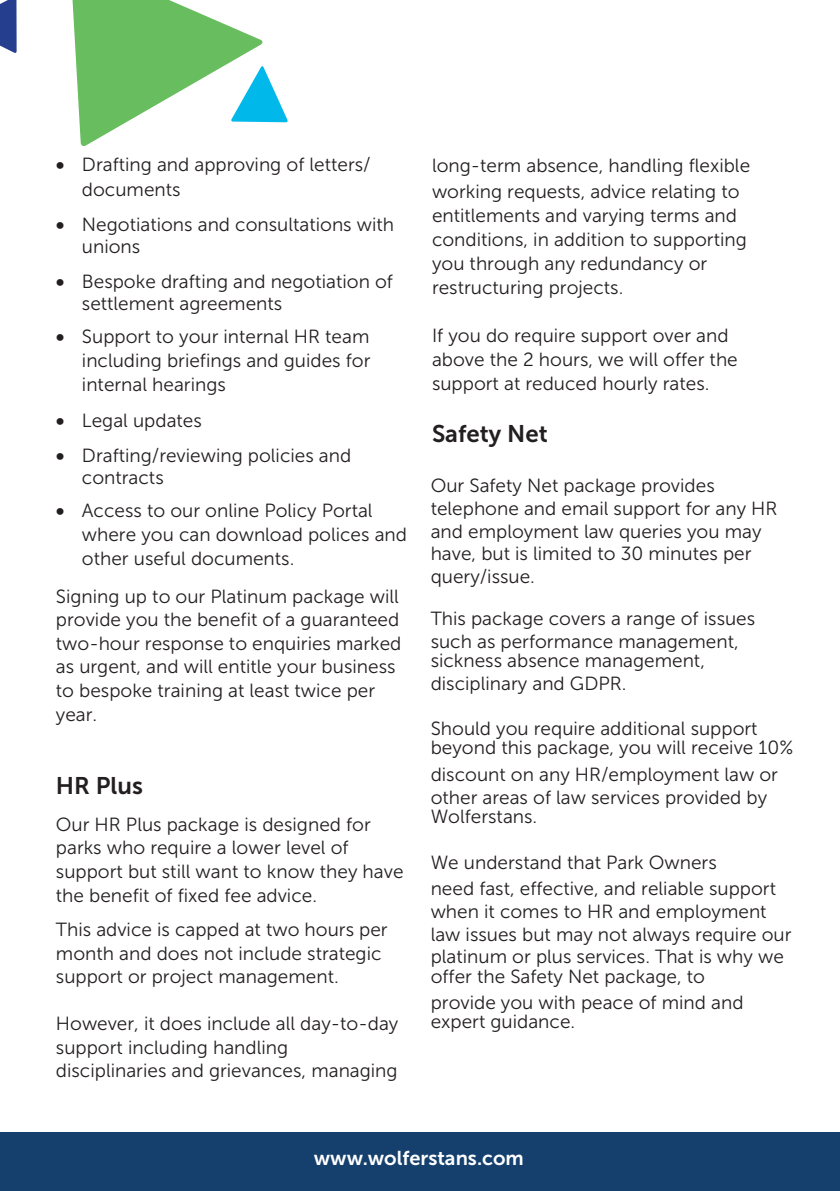
<style>
.page{position:relative;width:840px;height:1191px;background:#fff}
.page>*{position:absolute;margin:0;border:0;box-sizing:border-box;transform-origin:0 0}
.t1{font:24px "Museo Sans 700";color:#231f20}
.t2{font:20px "Museo Sans 700";color:#fff}
.t3{font:19px/23.6px "Museo Sans 300";color:#231f20}
</style>
<div class="page">
<div style="left:0;top:1132px;width:839px;height:59px;background:#15406d"></div>
<svg style="left:72px;top:0;width:216px;height:146px"></svg>
<svg style="left:0;top:0;width:17px;height:53px"></svg>
<p class="t3" style="left:82px;top:153px;width:290px;line-height:24.8px;text-indent:-26px">• Drafting and approving of letters/ documents</p>
<p class="t3" style="left:82px;top:213px;width:313px;line-height:22.2px;text-indent:-26px">• Negotiations and consultations with unions</p>
<p class="t3" style="left:82px;top:271px;width:312px;line-height:21.8px;text-indent:-26px">• Bespoke drafting and negotiation of settlement agreements</p>
<p class="t3" style="left:82px;top:325px;width:290px;text-align:justify;text-indent:-26px">• Support to your internal HR team including briefings and guides for internal hearings</p>
<p class="t3" style="left:56px;top:408px;width:147px">• Legal updates</p>
<p class="t3" style="left:82px;top:444px;width:271px;line-height:22.2px;text-indent:-26px">• Drafting/reviewing policies and contracts</p>
<p class="t3" style="left:82px;top:498px;width:326px;text-indent:-26px">• Access to our online Policy Portal where you can download polices and other useful documents.</p>
<p class="t3" style="left:56px;top:584px;width:347px">Signing up to our Platinum package will provide you the benefit of a guaranteed two-hour response to enquiries marked as urgent, and will entitle your business to bespoke training at least twice per year.</p>
<p class="t1" style="left:56px;top:772px;width:88px">HR Plus</p>
<p class="t3" style="left:56px;top:812px;width:349px">Our HR Plus package is designed for parks who require a lower level of support but still want to know they have the benefit of fixed fee advice.</p>
<p class="t3" style="left:56px;top:918px;width:333px">This advice is capped at two hours per month and does not include strategic support or project management.</p>
<p class="t3" style="left:56px;top:1011px;width:344px">However, it does include all day-to-day support including handling disciplinaries and grievances, managing</p>
<p class="t3" style="left:432px;top:152px;width:319px;line-height:26px">long-term absence, handling flexible working requests, advice relating to</p>
<p class="t3" style="left:432px;top:203px;width:316px">entitlements and varying terms and conditions, in addition to supporting you through any redundancy or restructuring projects.</p>
<p class="t3" style="left:432px;top:323px;width:307px">If you do require support over and above the 2 hours, we will offer the support at reduced hourly rates.</p>
<p class="t1" style="left:432px;top:420px;width:117px">Safety Net</p>
<p class="t3" style="left:430px;top:474px;width:348px;line-height:22.6px">Our Safety Net package provides telephone and email support for any HR and employment law queries you may have, but is limited to 30 minutes per query/issue.</p>
<p class="t3" style="left:430px;top:607px;width:326px;line-height:22.8px">This package covers a range of issues such as performance management,</p>
<p class="t3" style="left:430px;top:649px;width:275px;line-height:22.8px">sickness absence management, disciplinary and GDPR.</p>
<p class="t3" style="left:430px;top:719px;width:364px;line-height:19.2px">Should you require additional support beyond this package, you will receive 10%</p>
<p class="t3" style="left:430px;top:763px;width:348px;line-height:22.8px">discount on any HR/employment law or other areas of law services provided by</p>
<p class="t3" style="left:430px;top:804px;width:108px">Wolferstans.</p>
<p class="t3" style="left:430px;top:848px;width:347px;line-height:26.4px">We understand that Park Owners<br>need fast, effective, and reliable support</p>
<p class="t3" style="left:430px;top:900px;width:362px;line-height:22.8px">when it comes to HR and employment law issues but may not always require our platinum or plus services. That is why we</p>
<p class="t3" style="left:430px;top:962px;width:314px;line-height:26.4px">offer the Safety Net package, to provide you with peace of mind and</p>
<p class="t3" style="left:430px;top:1009px;width:146px">expert guidance.</p>
<p class="t2" style="left:314px;top:1146px;width:211px">www.wolferstans.com</p>
</div>
